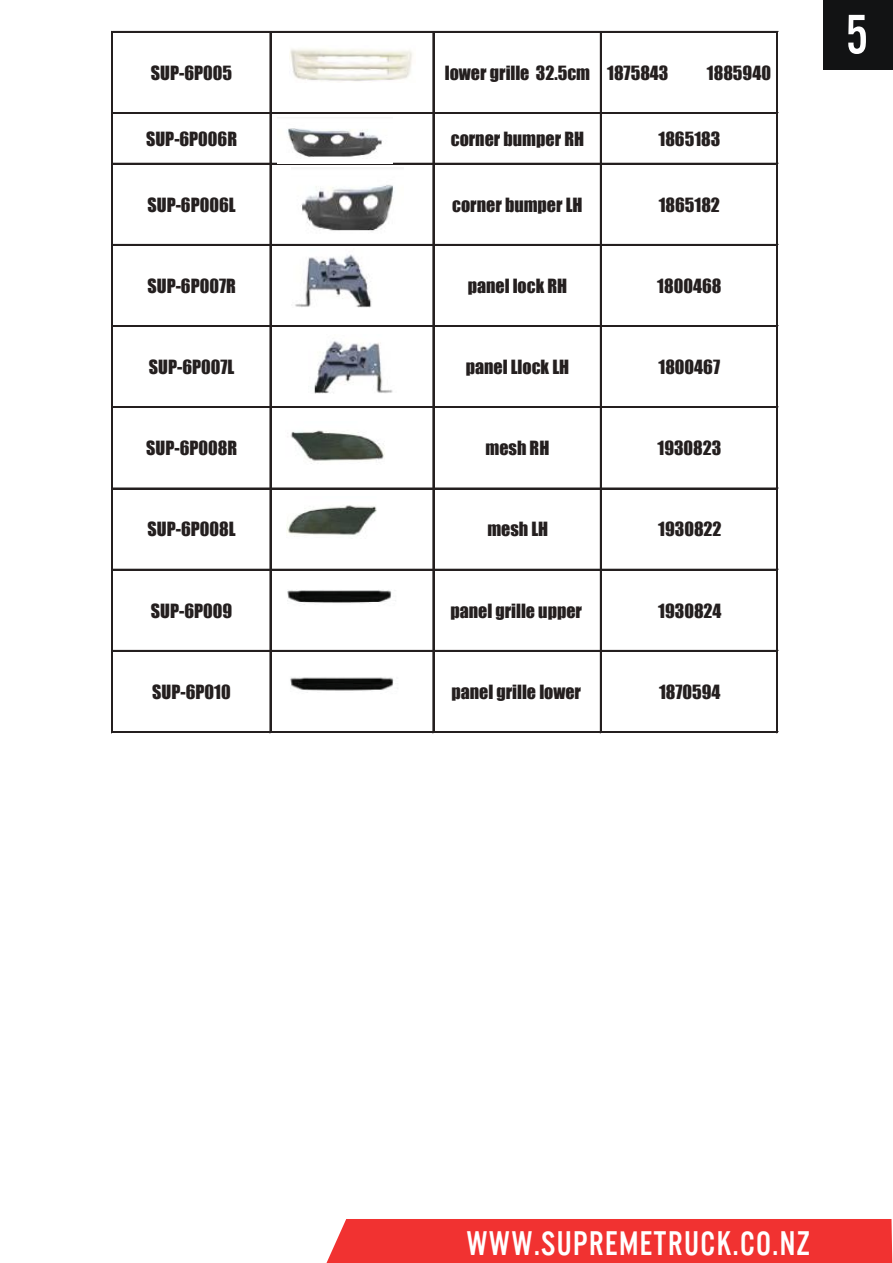
<style>
.page{position:relative;width:893px;height:1263px;background:#fff}
.page>*{position:absolute;margin:0;border:0;box-sizing:border-box;transform-origin:0 0}
.t1{font:57.9px "U.S.101";color:#fff;scale:.94 1}
.t2{font:35.4px "U.S.101";letter-spacing:.045em;color:#fff;scale:.94 1}
.t3{font:18px "Impact";color:#241f1f}
</style>
<div class="page">
<div style="left:327px;top:1219px;width:565px;height:44px;background:#f13231"></div>
<div style="left:823px;top:0;width:70px;height:70px;background:#121314"></div>
<hr style="left:111px;top:31px;width:2px;height:702px;background:#241f1f">
<hr style="left:270px;top:33px;width:1px;height:700px;background:#241f1f">
<hr style="left:433px;top:33px;width:1px;height:700px;background:#241f1f">
<hr style="left:600px;top:33px;width:2px;height:700px;background:#241f1f">
<hr style="left:777px;top:33px;width:1px;height:700px;background:#241f1f">
<hr style="left:113px;top:31px;width:665px;height:2px;background:#241f1f">
<hr style="left:113px;top:112px;width:665px;height:1px;background:#241f1f">
<hr style="left:113px;top:113px;width:665px;height:1px;background:#241f1f">
<hr style="left:113px;top:163px;width:665px;height:2px;background:#241f1f">
<hr style="left:113px;top:244px;width:665px;height:2px;background:#241f1f">
<hr style="left:113px;top:325px;width:665px;height:2px;background:#241f1f">
<hr style="left:113px;top:407px;width:665px;height:1px;background:#241f1f">
<hr style="left:113px;top:488px;width:665px;height:1px;background:#241f1f">
<hr style="left:113px;top:569px;width:665px;height:1px;background:#241f1f">
<hr style="left:113px;top:650px;width:665px;height:2px;background:#241f1f">
<hr style="left:113px;top:731px;width:665px;height:2px;background:#241f1f">
<img style="left:290px;top:49px;width:123px;height:32px">
<img style="left:287px;top:128px;width:95px;height:29px">
<img style="left:301px;top:185px;width:93px;height:46px">
<img style="left:295px;top:254px;width:77px;height:54px">
<img style="left:314px;top:341px;width:79px;height:53px">
<img style="left:287px;top:590px;width:109px;height:15px">
<img style="left:291px;top:430px;width:94px;height:34px">
<img style="left:286px;top:505px;width:91px;height:32px">
<img style="left:290px;top:677px;width:104px;height:16px">
<p class="t3" style="left:151px;top:59px;width:83px">SUP-6P005</p>
<p class="t3" style="left:445px;top:59px;width:225px">lower grille 32.5cm 1875843</p>
<p class="t3" style="left:707px;top:59px;width:66px">1885940</p>
<p class="t3" style="left:146px;top:125px;width:93px">SUP-6P006R</p>
<p class="t3" style="left:451px;top:125px;width:135px">corner bumper RH</p>
<p class="t3" style="left:659px;top:125px;width:63px">1865183</p>
<p class="t3" style="left:147px;top:191px;width:90px">SUP-6P006L</p>
<p class="t3" style="left:452px;top:191px;width:132px">corner bumper LH</p>
<p class="t3" style="left:659px;top:191px;width:63px">1865182</p>
<p class="t3" style="left:147px;top:272px;width:90px">SUP-6P007R</p>
<p class="t3" style="left:468px;top:272px;width:101px">panel lock RH</p>
<p class="t3" style="left:657px;top:272px;width:66px">1800468</p>
<p class="t3" style="left:149px;top:353px;width:87px">SUP-6P007L</p>
<p class="t3" style="left:466px;top:353px;width:105px">panel Llock LH</p>
<p class="t3" style="left:659px;top:353px;width:63px">1800467</p>
<p class="t3" style="left:146px;top:434px;width:92px">SUP-6P008R</p>
<p class="t3" style="left:486px;top:434px;width:65px">mesh RH</p>
<p class="t3" style="left:657px;top:434px;width:65px">1930823</p>
<p class="t3" style="left:148px;top:515px;width:89px">SUP-6P008L</p>
<p class="t3" style="left:487px;top:515px;width:62px">mesh LH</p>
<p class="t3" style="left:658px;top:515px;width:65px">1930822</p>
<p class="t3" style="left:151px;top:596px;width:83px">SUP-6P009</p>
<p class="t3" style="left:450px;top:596px;width:133px">panel grille upper</p>
<p class="t3" style="left:658px;top:596px;width:65px">1930824</p>
<p class="t3" style="left:152px;top:678px;width:80px">SUP-6P010</p>
<p class="t3" style="left:451px;top:678px;width:131px">panel grille lower</p>
<p class="t3" style="left:659px;top:678px;width:63px">1870594</p>
<h1 class="t1" style="left:846px;top:4px;width:25px">5</h1>
<h2 class="t2" style="left:466px;top:1225px;width:367px">WWW.SUPREMETRUCK.CO.NZ</h2>
</div>
